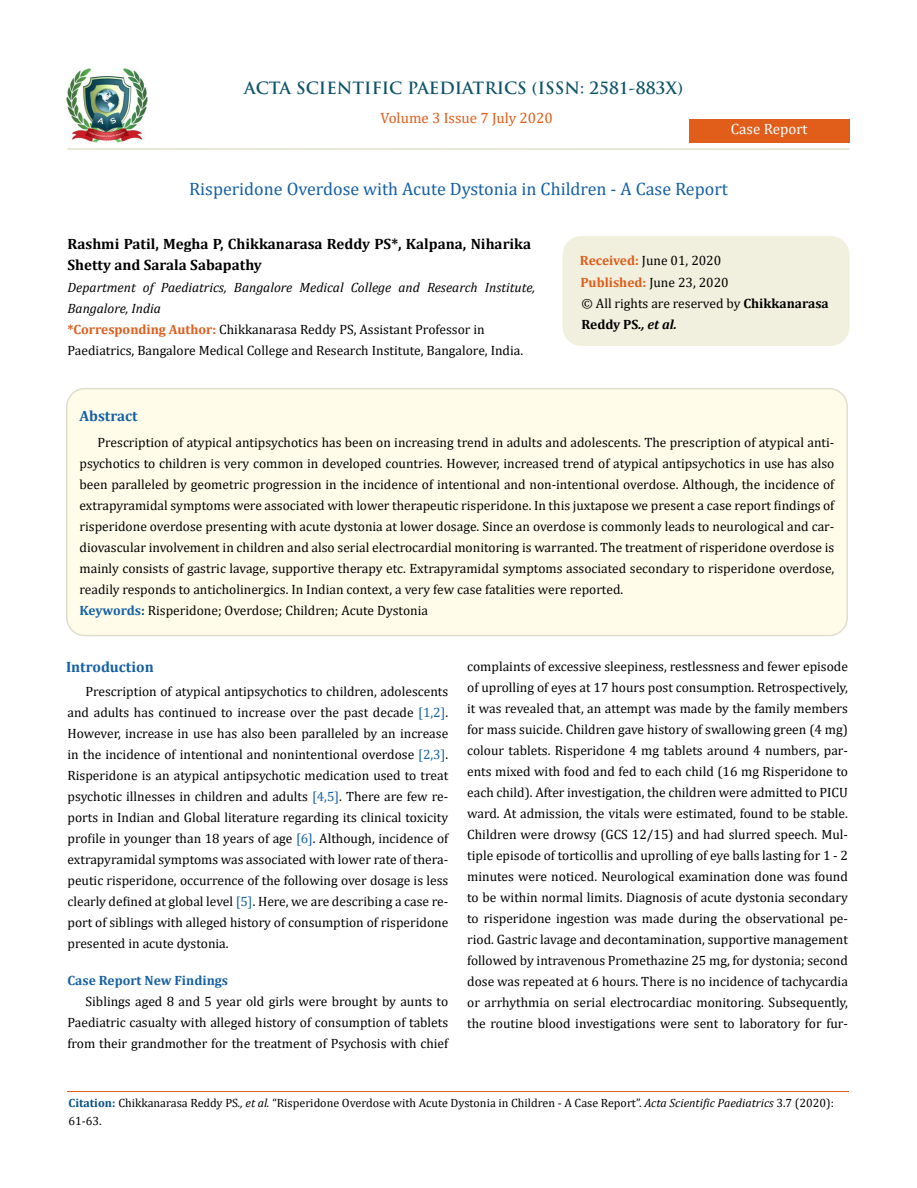
<style>
.page{position:relative;width:917px;height:1188px;background:#fff}
.page>*{position:absolute;margin:0;border:0;box-sizing:border-box;transform-origin:0 0}
.t1{font:18px "Cambria";color:#1560a6}
.t2{font:700 16.5px "Trajan Pro";color:#0e546a}
.t3{font:700 15px/21px "Cambria";color:#000}
.t4{font:15px "Cambria";color:#e05d1a}
.t5{font:700 15px "Cambria";color:#1560a6}
.t6{font:15px "Cambria";color:#fff}
.t7{font:13.5px/21px "Cambria";color:#000;text-align:justify}
.t8{font:700 13.5px "Cambria";color:#1560a6}
.t9{font:12px/18px "Cambria";color:#000}
.s1{font-style:italic}
.s2{font-weight:700;color:#e05d1a}
.s3{font-weight:700}
.s4{font-weight:700;font-style:italic}
.s5{font-weight:700;color:#1560a6}
.s6{font-weight:700;color:#0e546a}
.s7{color:#1560a6}
.s8{font-weight:700;color:#035089}
</style>
<div class="page">
<img style="left:67px;top:68px;width:80px;height:74px">
<div style="left:689px;top:119px;width:160px;height:23px;background:#e05d1a"></div>
<div style="left:563px;top:237px;width:285px;height:108px;background:#f1f0de;border-radius:18px"></div>
<div style="left:562px;top:236px;width:287px;height:110px;border:2px solid #f1f0de;border-radius:18px"></div>
<div style="left:67px;top:389px;width:780px;height:247px;background:#fffde9;border-radius:18px"></div>
<div style="left:66px;top:388px;width:781px;height:248px;border:2px solid #e0dfcd;border-radius:18px"></div>
<hr style="left:67px;top:148px;width:782px;height:2px;background:#e0dfcd">
<hr style="left:67px;top:1092px;width:782px;height:1px;background:#e05d1a">
<p class="t2" style="left:244px;top:77px;width:440px">ACTA SCIENTIFIC PAEDIATRICS (ISSN: 2581-883X)</p>
<p class="t4" style="left:380px;top:109px;width:174px">Volume 3 Issue 7 July 2020</p>
<p class="t6" style="left:730px;top:120px;width:78px">Case Report</p>
<h1 class="t1" style="left:189px;top:178px;width:540px">Risperidone Overdose with Acute Dystonia in Children - A Case Report</h1>
<p class="t3" style="left:67px;top:233px;width:465px">Rashmi Patil, Megha P, Chikkanarasa Reddy PS*, Kalpana, Niharika<br>Shetty and Sarala Sabapathy</p>
<p class="t7" style="left:67px;top:277px;width:469px;text-align:left"><span class="s1">Department of Paediatrics, Bangalore Medical College and Research Institute, Bangalore, India<br></span><span class="s2">*Corresponding Author:</span> Chikkanarasa Reddy PS, Assistant Professor in Paediatrics, Bangalore Medical College and Research Institute, Bangalore, India.</p>
<p class="t7" style="left:580px;top:249px;width:250px;line-height:21.5px;text-align:left"><span class="s2">Received:</span> June 01, 2020<br><span class="s2">Published:</span> June 23, 2020<br>© All rights are reserved by <span class="s3">Chikkanarasa<br>Reddy PS</span><span class="s4">., et al.</span></p>
<p class="t5" style="left:79px;top:405px;width:60px">Abstract</p>
<p class="t7" style="left:79px;top:432px;width:756px;text-indent:18px">Prescription of atypical antipsychotics has been on increasing trend in adults and adolescents. The prescription of atypical anti&shy;psychotics to children is very common in developed countries. However, increased trend of atypical antipsychotics in use has also been paralleled by geometric progression in the incidence of intentional and non-intentional overdose. Although, the incidence of extrapyramidal symptoms were associated with lower therapeutic risperidone. In this juxtapose we present a case report findings of risperidone overdose presenting with acute dystonia at lower dosage. Since an overdose is commonly leads to neurological and car&shy;diovascular involvement in children and also serial electrocardial monitoring is warranted. The treatment of risperidone overdose is mainly consists of gastric lavage, supportive therapy etc. Extrapyramidal symptoms associated secondary to risperidone overdose, readily responds to anticholinergics. In Indian context, a very few case fatalities were reported.</p>
<p class="t7" style="left:80px;top:600px;width:350px"><span class="s5">Keywords</span><span class="s6">:</span> Risperidone; Overdose; Children; Acute Dystonia</p>
<p class="t5" style="left:66px;top:656px;width:89px">Introduction</p>
<p class="t7" style="left:67px;top:681px;width:382px;text-indent:18px">Prescription of atypical antipsychotics to children, adolescents and adults has continued to increase over the past decade <span class="s7">[1,2]</span>.<br>However, increase in use has also been paralleled by an increase in the incidence of intentional and nonintentional overdose <span class="s7">[2,3]</span>.<br>Risperidone is an atypical antipsychotic medication used to treat psychotic illnesses in children and adults <span class="s7">[4,5]</span>. There are few re&shy;ports in Indian and Global literature regarding its clinical toxicity profile in younger than 18 years of age <span class="s7">[6]</span>. Although, incidence of extrapyramidal symptoms was associated with lower rate of thera&shy;peutic risperidone, occurrence of the following over dosage is less clearly defined at global level <span class="s7">[5]</span>. Here, we are describing a case re&shy;port of siblings with alleged history of consumption of risperidone presented in acute dystonia.</p>
<p class="t8" style="left:67px;top:971px;width:162px">Case Report New Findings</p>
<p class="t7" style="left:67px;top:991px;width:382px;text-indent:18px">Siblings aged 8 and 5 year old girls were brought by aunts to Paediatric casualty with alleged history of consumption of tablets from their grandmother for the treatment of Psychosis with chief</p>
<p class="t7" style="left:467px;top:656px;width:382px">complaints of excessive sleepiness, restlessness and fewer episode of uprolling of eyes at 17 hours post consumption. Retrospectively, it was revealed that, an attempt was made by the family members for mass suicide. Children gave history of swallowing green (4 mg) colour tablets. Risperidone 4 mg tablets around 4 numbers, par&shy;ents mixed with food and fed to each child (16 mg Risperidone to each child). After investigation, the children were admitted to PICU ward. At admission, the vitals were estimated, found to be stable.<br>Children were drowsy (GCS 12/15) and had slurred speech. Mul&shy;tiple episode of torticollis and uprolling of eye balls lasting for 1 - 2 minutes were noticed. Neurological examination done was found to be within normal limits. Diagnosis of acute dystonia secondary to risperidone ingestion was made during the observational pe&shy;riod. Gastric lavage and decontamination, supportive management followed by intravenous Promethazine 25 mg, for dystonia; second dose was repeated at 6 hours. There is no incidence of tachycardia or arrhythmia on serial electrocardiac monitoring. Subsequently, the routine blood investigations were sent to laboratory for fur-</p>
<p class="t9" style="left:68px;top:1094px;width:766px"><span class="s8">Citation:</span> Chikkanarasa Reddy PS<span class="s1">., et al.</span> “Risperidone Overdose with Acute Dystonia in Children - A Case Report”. <span class="s1">Acta Scientific Paediatrics</span> 3.7 (2020):<br>61-63.</p>
</div>
